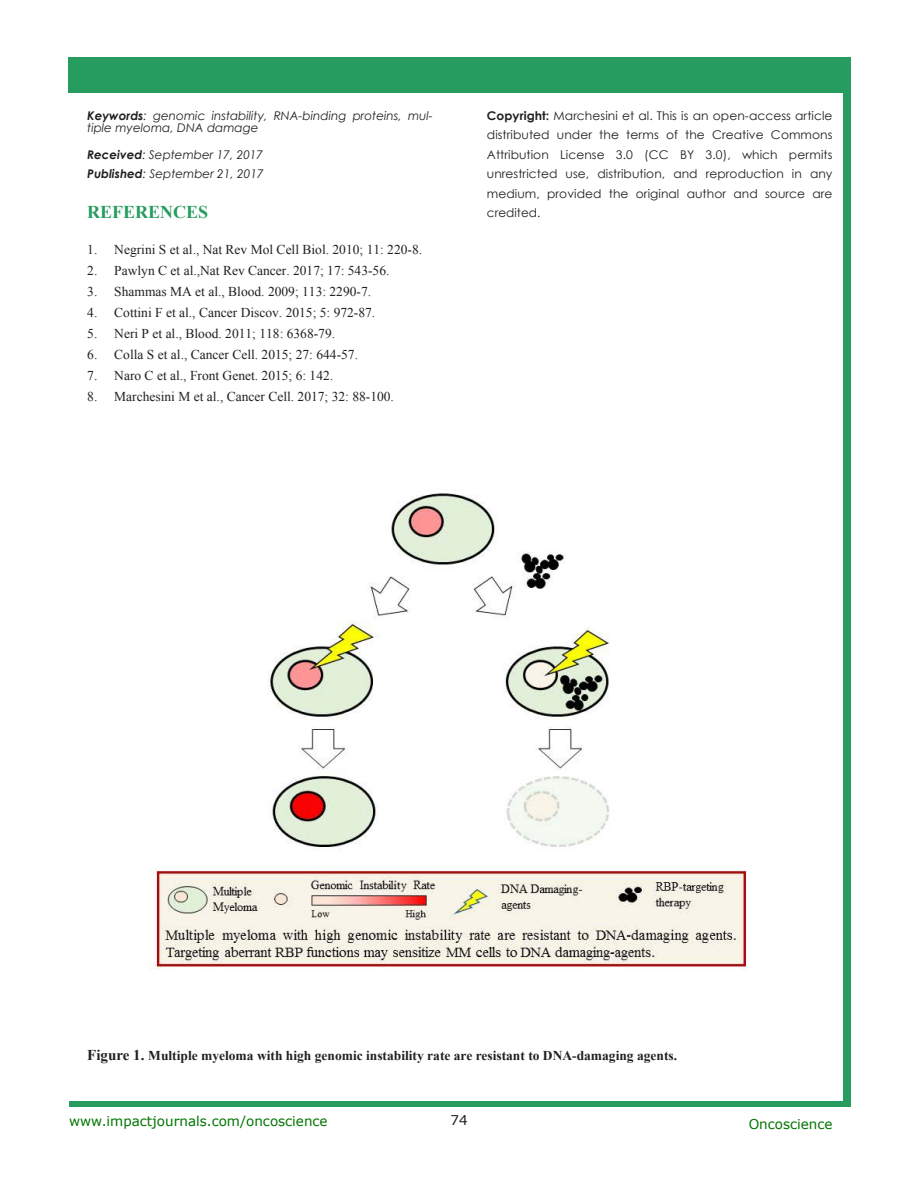
<style>
.page{position:relative;width:918px;height:1188px;background:#fff}
.page>*{position:absolute;margin:0;border:0;box-sizing:border-box;transform-origin:0 0}
.t1{font:700 18px "Times New Roman";color:#279c5f}
.t2{font:13.5px "Times New Roman";color:#221f22}
.t3{font:700 13.5px "Times New Roman";color:#221f22}
.t4{font:13.5px "Verdana";color:#007500}
.t5{font:13.5px "Verdana";color:#221f22}
.t6{font:12px/19.5px "Century Gothic";letter-spacing:.005em;color:#221f22;text-align:justify}
.t7{font:italic 12px/12px "Century Gothic";color:#221f22}
.s1{font-weight:700}
.s2{font-size:15px}
</style>
<div class="page">
<div style="left:68px;top:57px;width:782px;height:36px;background:#279c5f"></div>
<img style="left:149px;top:493px;width:598px;height:476px">
<p class="t7" style="left:87px;top:109px;width:347px"><span class="s1">Keywords</span>: genomic instability, RNA-binding proteins, mul&shy;tiple myeloma, DNA damage</p>
<p class="t7" style="left:87px;top:144px;width:178px;line-height:19.5px"><span class="s1">Received</span>: September 17, 2017<br><span class="s1">Published</span>: September 21, 2017</p>
<h1 class="t1" style="left:87px;top:199px;width:123px">REFERENCES</h1>
<p class="t2" style="left:87px;top:240px;width:336px">1. Negrini S et al., Nat Rev Mol Cell Biol. 2010; 11: 220-8.</p>
<p class="t2" style="left:87px;top:261px;width:304px">2. Pawlyn C et al.,Nat Rev Cancer. 2017; 17: 543-56.</p>
<p class="t2" style="left:87px;top:282px;width:285px">3. Shammas MA et al., Blood. 2009; 113: 2290-7.</p>
<p class="t2" style="left:87px;top:303px;width:289px">4. Cottini F et al., Cancer Discov. 2015; 5: 972-87.</p>
<p class="t2" style="left:87px;top:324px;width:249px">5. Neri P et al., Blood. 2011; 118: 6368-79.</p>
<p class="t2" style="left:87px;top:345px;width:272px">6. Colla S et al., Cancer Cell. 2015; 27: 644-57.</p>
<p class="t2" style="left:87px;top:366px;width:247px">7. Naro C et al., Front Genet. 2015; 6: 142.</p>
<p class="t2" style="left:87px;top:387px;width:308px">8. Marchesini M et al., Cancer Cell. 2017; 32: 88-100.</p>
<p class="t6" style="left:487px;top:105px;width:347px"><span class="s1">Copyright:</span> Marchesini et al. This is an open-access article distributed under the terms of the Creative Commons Attribution License 3.0 (CC BY 3.0), which permits unrestricted use, distribution, and reproduction in any medium, provided the original author and source are credited.</p>
<p class="t3" style="left:87px;top:1047px;width:591px"><span class="s2">Figure 1.</span> Multiple myeloma with high genomic instability rate are resistant to DNA-damaging agents.</p>
<p class="t4" style="left:69px;top:1112px;width:260px">www.impactjournals.com/oncoscience</p>
<p class="t5" style="left:450px;top:1111px;width:19px">74</p>
<p class="t4" style="left:749px;top:1114px;width:85px">Oncoscience</p>
</div>
